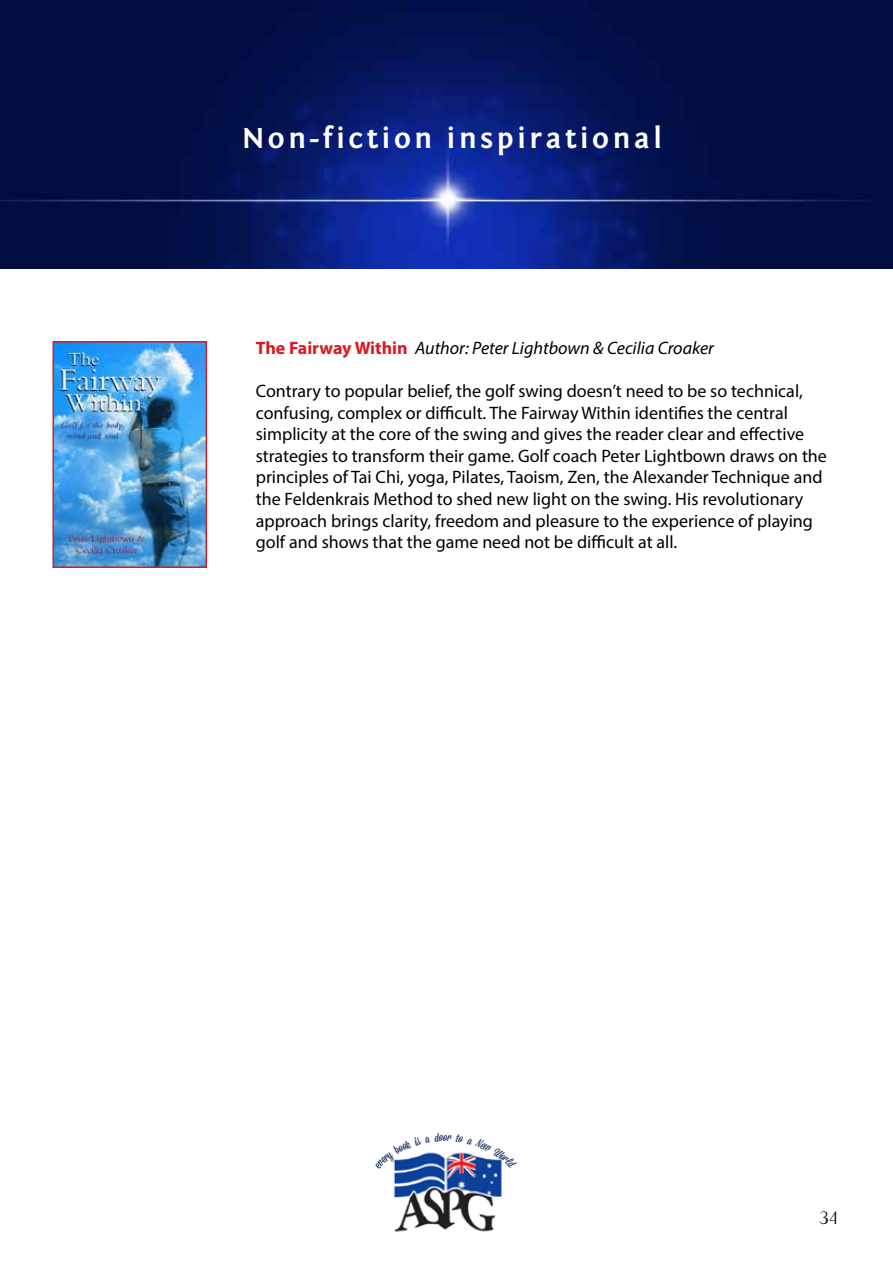
<style>
.page{position:relative;width:893px;height:1276px;background:#fff}
.page>*{position:absolute;margin:0;border:0;box-sizing:border-box;transform-origin:0 0}
.t1{font:700 30px "Fontin Sans";letter-spacing:.12em;color:#fff}
.t2{font:18px/21.6px "Myriad Pro";color:#000}
.t3{font:italic 18px "Myriad Pro";color:#000}
.t4{font:18px "Balham";color:#000}
.s1{font-weight:700;font-style:normal;color:#d91a21}
</style>
<div class="page">
<img style="left:393px;top:1168px;width:109px;height:64px">
<img style="left:0;top:0;width:893px;height:269px">
<img style="left:55px;top:344px;width:149px;height:221px">
<div style="left:52px;top:341px;width:155px;height:227px;border:2px solid #d91a21"></div>
<svg style="left:393px;top:1152px;width:109px;height:16px"></svg>
<h1 class="t1" style="left:242px;top:122px;width:421px">Non-fiction inspirational</h1>
<p class="t3" style="left:256px;top:337px;width:460px"><span class="s1">The Fairway Within</span> Author: Peter Lightbown &amp; Cecilia Croaker</p>
<p class="t2" style="left:256px;top:380px;width:573px">Contrary to popular belief, the golf swing doesn’t need to be so technical, confusing, complex or difficult. The Fairway Within identifies the central simplicity at the core of the swing and gives the reader clear and effective strategies to transform their game. Golf coach Peter Lightbown draws on the principles of Tai Chi, yoga, Pilates, Taoism, Zen, the Alexander Technique and the Feldenkrais Method to shed new light on the swing. His revolutionary approach brings clarity, freedom and pleasure to the experience of playing golf and shows that the game need not be difficult at all.</p>
<p class="t4" style="left:819px;top:1206px;width:21px">34</p>
</div>
